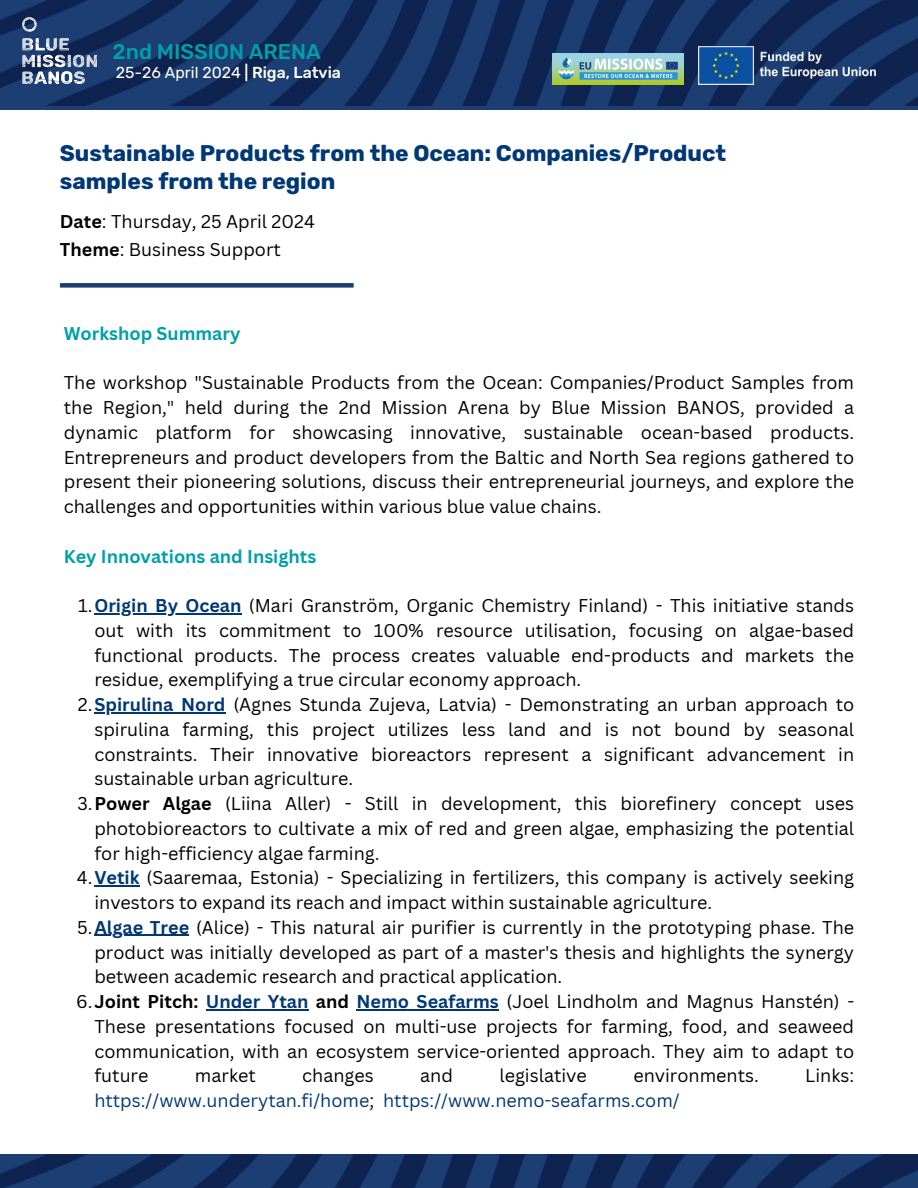
<style>
.page{position:relative;width:918px;height:1188px;background:#fff}
.page>*{position:absolute;margin:0;border:0;box-sizing:border-box;transform-origin:0 0}
.t1{font:700 22.65px/28.2px "Rubik";color:#003875}
.t2{font:500 21.3px "Rubik";color:#009fa9}
.t3{font:18px/24.8px "Canva Sans";color:#000;text-align:justify}
.t4{font:18px "Canva Sans";color:#003875}
.t5{font:700 18px "Canva Sans";color:#009fa9}
.t6{font:15.9px "Rubik";color:#fff}
.s1{font-weight:500}
.s2{font-weight:700}
.s3{font-weight:700;color:#003875}
.s4{color:#000}
</style>
<div class="page">
<div style="left:0;top:0;width:918px;height:109px;background:#1d3e73"></div>
<img style="left:0;top:0;width:918px;height:106px">
<img style="left:552px;top:53px;width:132px;height:32px">
<img style="left:23px;top:18px;width:74px;height:66px">
<img style="left:699px;top:46px;width:177px;height:38px">
<img style="left:0;top:1154px;width:918px;height:34px">
<div style="left:60px;top:283px;width:294px;height:5px;background:#1d3e73"></div>
<hr style="left:94px;top:613px;width:147px;height:1px;background:#003875">
<hr style="left:94px;top:712px;width:132px;height:1px;background:#003875">
<hr style="left:94px;top:885px;width:46px;height:2px;background:#003875">
<hr style="left:94px;top:935px;width:95px;height:1px;background:#003875">
<hr style="left:206px;top:1009px;width:55px;height:1px;background:#003875">
<hr style="left:261px;top:1009px;width:48px;height:1px;background:#003875">
<hr style="left:357px;top:1009px;width:142px;height:1px;background:#003875">
<p class="t2" style="left:113px;top:39px;width:210px">2nd MISSION ARENA</p>
<p class="t6" style="left:116px;top:64px;width:227px">25-26 April 2024 <span class="s1">| Riga, Latvia</span></p>
<h3 class="t1" style="left:60px;top:139px;width:668px">Sustainable Products from the Ocean: Companies/Product samples from the region</h3>
<p class="t3" style="left:60px;top:207px;width:256px;line-height:28.2px"><span class="s2">Date</span>: Thursday, 25 April 2024<br><span class="s2">Theme</span>: Business Support</p>
<p class="t5" style="left:64px;top:321px;width:178px">Workshop Summary</p>
<p class="t3" style="left:64px;top:370px;width:792px">The workshop "Sustainable Products from the Ocean: Companies/Product Samples from the Region," held during the 2nd Mission Arena by Blue Mission BANOS, provided a dynamic platform for showcasing innovative, sustainable ocean-based products.<br>Entrepreneurs and product developers from the Baltic and North Sea regions gathered to present their pioneering solutions, discuss their entrepreneurial journeys, and explore the challenges and opportunities within various blue value chains.</p>
<h1 class="t5" style="left:64px;top:543px;width:254px">Key Innovations and Insights</h1>
<h2 class="t3" style="left:94px;top:593px;width:761px;text-indent:-16px">1.<span class="s3">Origin By Ocean</span> (Mari Granström, Organic Chemistry Finland) - This initiative stands out with its commitment to 100% resource utilisation, focusing on algae-based functional products. The process creates valuable end-products and markets the residue, exemplifying a true circular economy approach.</h2>
<h3 class="t3" style="left:94px;top:692px;width:761px;text-indent:-16px">2.<span class="s3">Spirulina Nord</span> (Agnes Stunda Zujeva, Latvia) - Demonstrating an urban approach to spirulina farming, this project utilizes less land and is not bound by seasonal constraints. Their innovative bioreactors represent a significant advancement in sustainable urban agriculture.</h3>
<h2 class="t3" style="left:94px;top:791px;width:761px;text-indent:-17px">3.<span class="s2">Power Algae</span> (Liina Aller) - Still in development, this biorefinery concept uses photobioreactors to cultivate a mix of red and green algae, emphasizing the potential for high-efficiency algae farming.</h2>
<p class="t3" style="left:94px;top:865px;width:761px;text-indent:-17px">4.<span class="s3">Vetik</span> (Saaremaa, Estonia) - Specializing in fertilizers, this company is actively seeking investors to expand its reach and impact within sustainable agriculture.</p>
<p class="t3" style="left:94px;top:914px;width:761px;text-indent:-17px">5.<span class="s3">Algae Tree</span> (Alice) - This natural air purifier is currently in the prototyping phase. The product was initially developed as part of a master's thesis and highlights the synergy between academic research and practical application.</p>
<p class="t3" style="left:94px;top:989px;width:761px;text-indent:-18px">6.<span class="s2">Joint Pitch:</span> <span class="s3">Under Ytan</span> <span class="s2">and</span> <span class="s3">Nemo Seafarms</span> (Joel Lindholm and Magnus Hanstén) - These presentations focused on multi-use projects for farming, food, and seaweed communication, with an ecosystem service-oriented approach. They aim to adapt to future</p>
<p class="t3" style="left:195px;top:1063px;width:62px">market</p>
<p class="t3" style="left:302px;top:1063px;width:73px">changes</p>
<p class="t3" style="left:420px;top:1063px;width:34px">and</p>
<p class="t3" style="left:499px;top:1063px;width:89px">legislative</p>
<p class="t3" style="left:633px;top:1063px;width:127px">environments.</p>
<p class="t3" style="left:805px;top:1063px;width:50px">Links:</p>
<p class="t4" style="left:94px;top:1088px;width:587px">https://www.underytan.fi/home<span class="s4">;</span> https://www.nemo-seafarms.com/</p>
</div>
